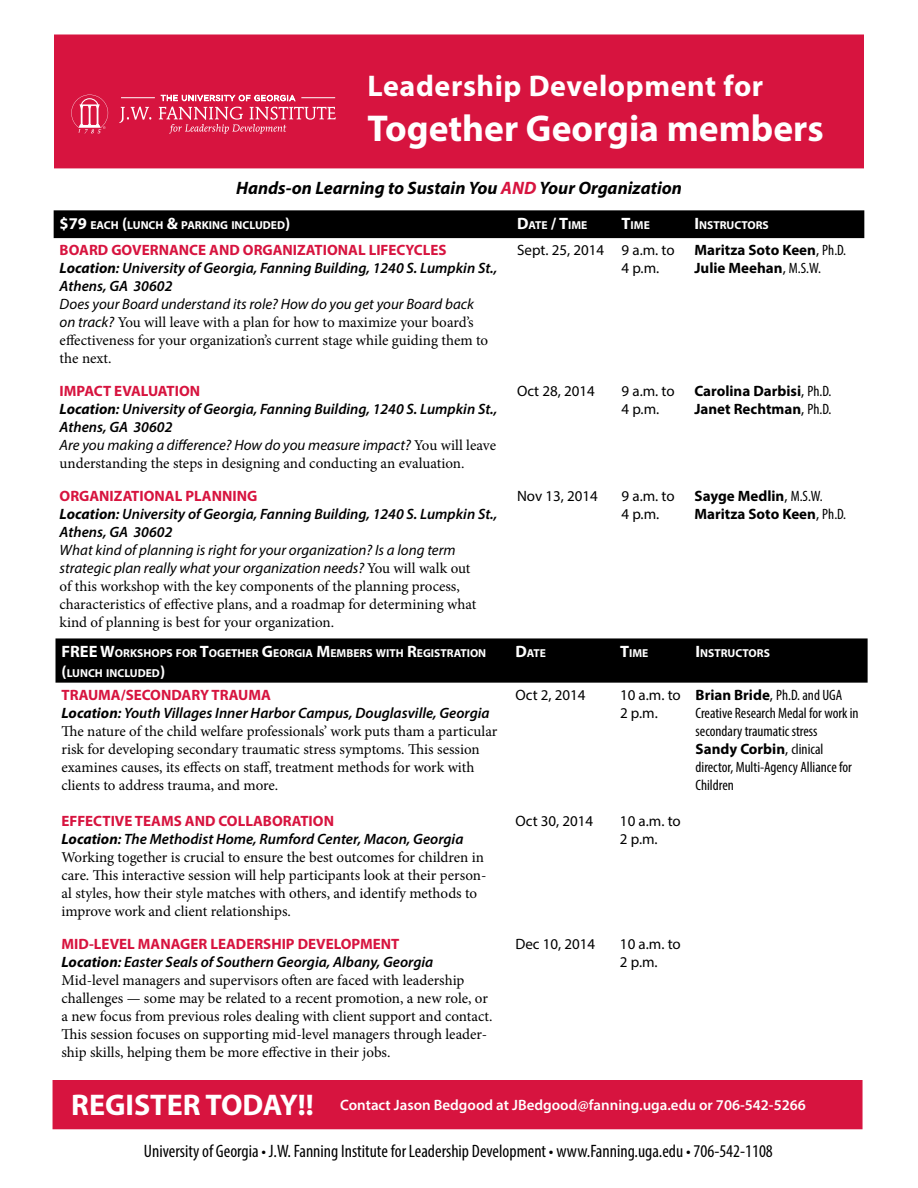
<style>
.page{position:relative;width:918px;height:1188px;background:#fff}
.page>*{position:absolute;margin:0;border:0;box-sizing:border-box;transform-origin:0 0}
.t1{font:700 37.5px "Myriad Pro";color:#fff}
.t2{font:700 30px "Myriad Pro";letter-spacing:.015em;color:#fff}
.t3{font:condensed 18px "Myriad Pro";color:#000}
.t4{font:italic 700 18px "Myriad Pro";color:#000}
.t5{font:700 16.5px "Myriad Pro";color:#fff}
.t6{font:15px/18px "Minion Pro";color:#000}
.t7{font:italic 600 15px/18px "Myriad Pro";color:#000}
.t8{font:italic 15px/18px "Myriad Pro";color:#000}
.t9{font:15px/18px "Myriad Pro";color:#000}
.t10{font:condensed 15px/18px "Myriad Pro";color:#000}
.t11{font:700 15px/18px "Myriad Pro";color:#000}
.t12{font:600 15px "Myriad Pro";color:#fff}
.t13{font:700 11.55px/19.8px "Myriad Pro";color:#fff}
.s1{color:#d7143f}
.s2{font-size:16.5px}
.s3{font-weight:700;font-style:normal;color:#d7143f}
.s4{font-weight:700}
.s5{font-family:"Myriad Pro";font-style:italic}
.s6{font-weight:400}
.s7{font-weight:400;font-stretch:condensed}
.s8{font-family:"Minion Pro";font-weight:400;font-style:normal}
.s9{font-family:"Minion Pro";font-style:normal}
.s10{font-weight:700;font-stretch:normal}
.s11{font-stretch:normal}
</style>
<div class="page">
<div style="left:54px;top:34px;width:810px;height:134px;background:#d7143f;border:2px solid #d7143f"></div>
<div style="left:54px;top:210px;width:810px;height:28px;background:#000"></div>
<svg style="left:119px;top:107px;width:32px;height:16px"></svg>
<svg style="left:71px;top:95px;width:37px;height:39px"></svg>
<hr style="left:121px;top:97px;width:34px;height:1px;background:#fff">
<svg style="left:159px;top:94px;width:177px;height:40px"></svg>
<div style="left:53px;top:1080px;width:810px;height:49px;background:#d7143f"></div>
<div style="left:56px;top:638px;width:812px;height:45px;background:#000"></div>
<h2 class="t2" style="left:368px;top:66px;width:397px">Leadership Development for</h2>
<h1 class="t1" style="left:368px;top:103px;width:458px">Together Georgia members</h1>
<p class="t4" style="left:236px;top:177px;width:447px">Hands-on Learning to Sustain You <span class="s1">AND</span> Your Organization</p>
<p class="t13" style="left:60px;top:215px;width:232px"><span class="s2">$79</span> EACH <span class="s2">(</span>LUNCH <span class="s2">&amp;</span> PARKING INCLUDED<span class="s2">)</span></p>
<p class="t13" style="left:517px;top:215px;width:72px"><span class="s2">D</span>ATE <span class="s2">/ T</span>IME</p>
<p class="t13" style="left:622px;top:215px;width:30px"><span class="s2">T</span>IME</p>
<p class="t13" style="left:694px;top:215px;width:76px"><span class="s2">I</span> NSTRUCTORS</p>
<p class="t7" style="left:60px;top:241px;width:439px"><span class="s3">BOARD GOVERNANCE AND ORGANIZATIONAL LIFECYCLES<br></span><span class="s4">Location</span>: University of Georgia, Fanning Building, 1240 S. Lumpkin St.,<br>Athens, GA 30602</p>
<p class="t8" style="left:60px;top:295px;width:416px">Does your Board understand its role? How do you get your Board back</p>
<p class="t6" style="left:60px;top:314px;width:430px"><span class="s5">on track?</span> You will leave with a plan for how to maximize your board’s effectiveness for your organization’s current stage while guiding them to the next.</p>
<p class="t9" style="left:622px;top:241px;width:55px;text-indent:-105px">Sept. 25, 2014 9 a.m. to<br>4 p.m.</p>
<p class="t11" style="left:694px;top:241px;width:153px">Maritza Soto Keen<span class="s6">,</span> <span class="s7">Ph.D.<br></span>Julie Meehan<span class="s6">,</span> <span class="s7">M.S.W.</span></p>
<p class="t7" style="left:60px;top:382px;width:439px"><span class="s3">IMPACT EVALUATION<br></span><span class="s4">Location</span>: University of Georgia, Fanning Building, 1240 S. Lumpkin St., Athens, GA 30602<br><span class="s6">Are you making a difference? How do you measure impact?</span> <span class="s8">You will leave</span></p>
<p class="t6" style="left:60px;top:455px;width:406px">understanding the steps in designing and conducting an evaluation.</p>
<p class="t7" style="left:60px;top:487px;width:439px"><span class="s3">ORGANIZATIONAL PLANNING<br></span><span class="s4">Location</span>: University of Georgia, Fanning Building, 1240 S. Lumpkin St.,<br>Athens, GA 30602</p>
<p class="t8" style="left:60px;top:541px;width:412px">What kind of planning is right for your organization? Is a long term strategic plan really what your organization needs? <span class="s9">You will walk out</span></p>
<p class="t6" style="left:60px;top:577px;width:418px">of this workshop with the key components of the planning process, characteristics of effective plans, and a roadmap for determining what kind of planning is best for your organization.</p>
<p class="t9" style="left:517px;top:382px;width:79px">Oct 28, 2014</p>
<p class="t9" style="left:622px;top:382px;width:55px">9 a.m. to<br>4 p.m.</p>
<p class="t11" style="left:694px;top:382px;width:138px">Carolina Darbisi<span class="s6">,</span> <span class="s7">Ph.D.<br></span>Janet Rechtman<span class="s6">,</span> <span class="s7">Ph.D.</span></p>
<p class="t9" style="left:517px;top:487px;width:82px">Nov 13, 2014</p>
<p class="t9" style="left:622px;top:487px;width:55px">9 a.m. to<br>4 p.m.</p>
<p class="t11" style="left:694px;top:487px;width:153px">Sayge Medlin<span class="s6">,</span> <span class="s7">M.S.W.<br></span>Maritza Soto Keen<span class="s6">,</span> <span class="s7">Ph.D.</span></p>
<p class="t13" style="left:62px;top:643px;width:426px;text-indent:39px"><span class="s2">W</span>ORKSHOPS FOR <span class="s2">T</span>OGETHER <span class="s2">G</span>EORGIA <span class="s2">M</span>EMBERS WITH <span class="s2">R</span>EGISTRATION <span class="s2">(</span>LUNCH INCLUDED<span class="s2">)</span></p>
<p class="t13" style="left:515px;top:643px;width:32px"><span class="s2">D</span>ATE</p>
<p class="t13" style="left:620px;top:643px;width:30px"><span class="s2">T</span>IME</p>
<p class="t13" style="left:696px;top:643px;width:76px"><span class="s2">I</span> NSTRUCTORS</p>
<p class="t7" style="left:62px;top:685px;width:430px"><span class="s3">TRAUMA/SECONDARY TRAUMA<br></span><span class="s4">Location</span>: Youth Villages Inner Harbor Campus, Douglasville, Georgia</p>
<p class="t6" style="left:62px;top:722px;width:437px">The nature of the child welfare professionals’ work puts tham a particular risk for developing secondary traumatic stress symptoms. This session examines causes, its effects on staff, treatment methods for work with clients to address trauma, and more.</p>
<p class="t5" style="left:62px;top:641px;width:19px">FREE</p>
<p class="t9" style="left:515px;top:686px;width:72px">Oct 2, 2014</p>
<p class="t9" style="left:620px;top:686px;width:62px">10 a.m. to<br>2 p.m.</p>
<p class="t10" style="left:696px;top:686px;width:165px"><span class="s10">Brian Bride</span><span class="s11">,</span> Ph.D. and UGA<br>Creative Research Medal for work in secondary traumatic stress<br><span class="s10">Sandy Corbin</span><span class="s11">,</span> clinical director, Multi-Agency Alliance for<br>Children</p>
<p class="t7" style="left:61px;top:812px;width:404px"><span class="s3">EFFECTIVE TEAMS AND COLLABORATION<br></span><span class="s4">Location</span>: The Methodist Home, Rumford Center, Macon, Georgia</p>
<p class="t6" style="left:61px;top:848px;width:426px">Working together is crucial to ensure the best outcomes for children in care. This interactive session will help participants look at their person&shy;al styles, how their style matches with others, and identify methods to improve work and client relationships.</p>
<p class="t7" style="left:61px;top:935px;width:373px"><span class="s3">MID-LEVEL MANAGER LEADERSHIP DEVELOPMENT<br></span><span class="s4">Location</span>: Easter Seals of Southern Georgia, Albany, Georgia</p>
<p class="t6" style="left:61px;top:972px;width:433px">Mid-level managers and supervisors often are faced with leadership challenges — some may be related to a recent promotion, a new role, or a new focus from previous roles dealing with client support and contact.<br>This session focuses on supporting mid-level managers through leader&shy;ship skills, helping them be more effective in their jobs.</p>
<p class="t9" style="left:515px;top:812px;width:79px">Oct 30, 2014</p>
<p class="t9" style="left:620px;top:812px;width:62px">10 a.m. to<br>2 p.m.</p>
<p class="t9" style="left:515px;top:935px;width:81px">Dec 10, 2014</p>
<p class="t9" style="left:620px;top:935px;width:62px">10 a.m. to<br>2 p.m.</p>
<h2 class="t2" style="left:71px;top:1086px;width:244px">REGISTER TODAY!!</h2>
<p class="t12" style="left:340px;top:1095px;width:467px">Contact Jason Bedgood at JBedgood@fanning.uga.edu or 706-542-5266</p>
<p class="t3" style="left:144px;top:1140px;width:630px">University of Georgia • J.W. Fanning Institute for Leadership Development • www.Fanning.uga.edu • 706-542-1108</p>
</div>
